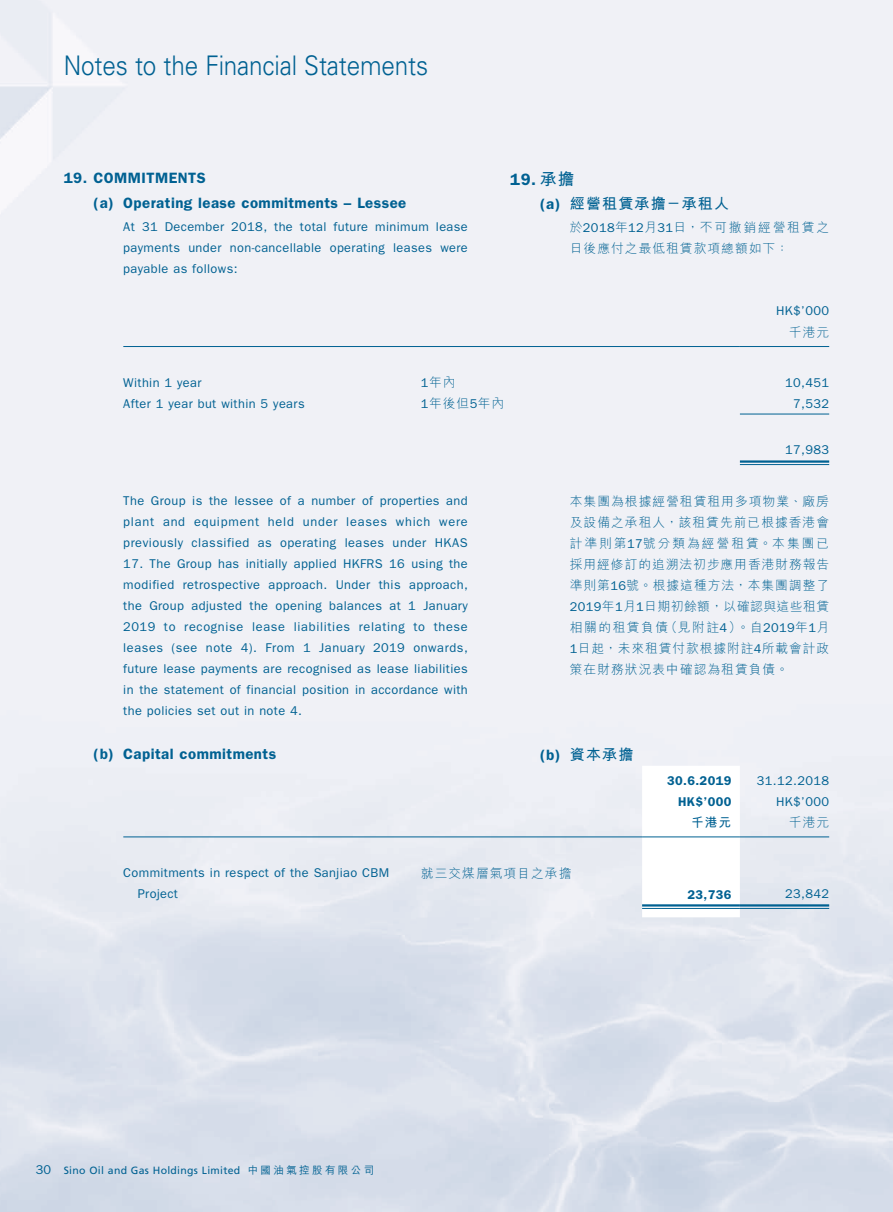
<style>
.page{position:relative;width:893px;height:1212px;background:#fff}
.page>*{position:absolute;margin:0;border:0;box-sizing:border-box;transform-origin:0 0}
.t1{font:300 27px "Univers LT Std";letter-spacing:-.005em;color:#006192;scale:.9 1}
.t2{font:600 16.5px "ITC Franklin Gothic Std";color:#006192}
.t3{font:600 15px/25.2px "ITC Franklin Gothic Std";letter-spacing:.03em;color:#006192}
.t4{font:700 15px "M Hei HK";letter-spacing:.08em;color:#006192}
.t5{font:12.75px/21px "ITC Franklin Gothic Std";letter-spacing:.03em;color:#006192;text-align:justify}
.t6{font:300 12.75px/21px "M Hei HK";letter-spacing:.08em;color:#006192}
.t7{font:600 12.75px "ITC Franklin Gothic Std";letter-spacing:.03em;color:#006192}
.t8{font:700 12.75px "M Hei HK";color:#006192}
.t9{font:10.5px "Frutiger LT Std";letter-spacing:.03em;color:#006192}
.s1{font-family:"M Hei HK";font-weight:700}
.s2{font-family:"ITC Franklin Gothic Std";font-weight:600}
.s3{font-family:"ITC Franklin Gothic Std";font-weight:400}
.s4{font-family:"ITC Franklin Gothic Std";font-size:12.75px}
.s5{font-family:"M Hei HK";font-weight:500}
</style>
<div class="page">
<img style="left:0;top:0;width:892px;height:1212px">
<hr style="left:123px;top:346px;width:298px;height:1px;background:#006192">
<hr style="left:421px;top:346px;width:319px;height:1px;background:#006192">
<hr style="left:740px;top:346px;width:89px;height:1px;background:#006192">
<hr style="left:740px;top:414px;width:89px;height:1px;background:#006192">
<hr style="left:740px;top:460px;width:89px;height:3px;background:#006192">
<hr style="left:740px;top:464px;width:89px;height:1px;background:#006192">
<svg style="left:642px;top:766px;width:98px;height:151px"></svg>
<hr style="left:123px;top:836px;width:298px;height:1px;background:#006192">
<hr style="left:421px;top:836px;width:221px;height:1px;background:#006192">
<hr style="left:642px;top:836px;width:98px;height:1px;background:#006192">
<hr style="left:740px;top:836px;width:89px;height:1px;background:#006192">
<hr style="left:642px;top:904px;width:98px;height:2px;background:#006192">
<hr style="left:642px;top:908px;width:98px;height:1px;background:#006192">
<hr style="left:740px;top:904px;width:89px;height:2px;background:#006192">
<hr style="left:740px;top:908px;width:89px;height:1px;background:#006192">
<h1 class="t1" style="left:64px;top:49px;width:407px">Notes to the Financial Statements</h1>
<p class="t3" style="left:94px;top:165px;width:314px;text-indent:-30px">19. COMMITMENTS<br>(a) Operating lease commitments – Lessee</p>
<p class="t5" style="left:123px;top:216px;width:346px">At 31 December 2018, the total future minimum lease payments under non-cancellable operating leases were payable as follows:</p>
<p class="t2" style="left:510px;top:169px;width:66px">19. <span class="s1">承擔</span></p>
<p class="t4" style="left:540px;top:192px;width:191px"><span class="s2">(a)</span> 經營租賃承擔－承租人</p>
<p class="t6" style="left:570px;top:216px;width:261px">於<span class="s3">2018</span>年<span class="s3">12</span>月<span class="s3">31</span>日，不可撤銷經營租賃之日後應付之最低租賃款項總額如下：</p>
<p class="t5" style="left:776px;top:300px;width:55px">HK$’000</p>
<p class="t6" style="left:789px;top:321px;width:42px">千港元</p>
<p class="t5" style="left:123px;top:372px;width:80px">Within 1 year</p>
<p class="t6" style="left:421px;top:372px;width:36px"><span class="s3">1</span>年內</p>
<p class="t5" style="left:785px;top:372px;width:45px">10,451</p>
<p class="t5" style="left:123px;top:393px;width:183px">After 1 year but within 5 years</p>
<p class="t6" style="left:421px;top:393px;width:85px"><span class="s3">1</span>年後但<span class="s3">5</span>年內</p>
<p class="t5" style="left:793px;top:393px;width:37px">7,532</p>
<p class="t5" style="left:785px;top:439px;width:45px">17,983</p>
<p class="t5" style="left:123px;top:490px;width:346px">The Group is the lessee of a number of properties and plant and equipment held under leases which were previously classified as operating leases under HKAS</p>
<p class="t5" style="left:123px;top:553px;width:346px">17. The Group has initially applied HKFRS 16 using the modified retrospective approach. Under this approach, the Group adjusted the opening balances at 1 January 2019 to recognise lease liabilities relating to these leases (see note 4). From 1 January 2019 onwards, future lease payments are recognised as lease liabilities in the statement of financial position in accordance with the policies set out in note 4.</p>
<p class="t3" style="left:94px;top:741px;width:184px">(b) Capital commitments</p>
<p class="t6" style="left:570px;top:490px;width:261px;text-align:justify">本集團為根據經營租賃租用多項物業、廠房及設備之承租人，該租賃先前已根據香港會計準則第<span class="s3">17</span>號分類為經營租賃。本集團已採用經修訂的追溯法初步應用香港財務報告準則第<span class="s3">16</span>號。根據這種方法，本集團調整了<span class="s3">2019</span>年<span class="s3">1</span>月<span class="s3">1</span>日期初餘額，以確認與這些租賃相關的租賃負債（見附註<span class="s3">4</span>）。自<span class="s3">2019</span>年<span class="s3">1</span>月<span class="s3">1</span>日起，未來租賃付款根據附註<span class="s3">4</span>所載會計政策在財務狀況表中確認為租賃負債。</p>
<p class="t4" style="left:540px;top:743px;width:95px"><span class="s2">(b)</span> 資本承擔</p>
<p class="t7" style="left:667px;top:773px;width:66px">30.6.2019</p>
<p class="t5" style="left:757px;top:770px;width:74px">31.12.2018</p>
<p class="t7" style="left:678px;top:794px;width:55px">HK$’000</p>
<p class="t5" style="left:776px;top:791px;width:55px">HK$’000</p>
<p class="t8" style="left:691px;top:813px;width:42px">千港元</p>
<p class="t6" style="left:789px;top:811px;width:42px">千港元</p>
<p class="t5" style="left:138px;top:862px;width:253px;text-indent:-14px">Commitments in respect of the Sanjiao CBM<br>Project</p>
<p class="t6" style="left:421px;top:862px;width:152px">就三交煤層氣項目之承擔</p>
<p class="t9" style="left:36px;top:1164px;width:340px"><span class="s4">30</span> Sino Oil and Gas Holdings Limited <span class="s5">中國油氣控股有限公司</span></p>
<p class="t7" style="left:687px;top:887px;width:45px">23,736</p>
<p class="t5" style="left:785px;top:883px;width:45px">23,842</p>
</div>
